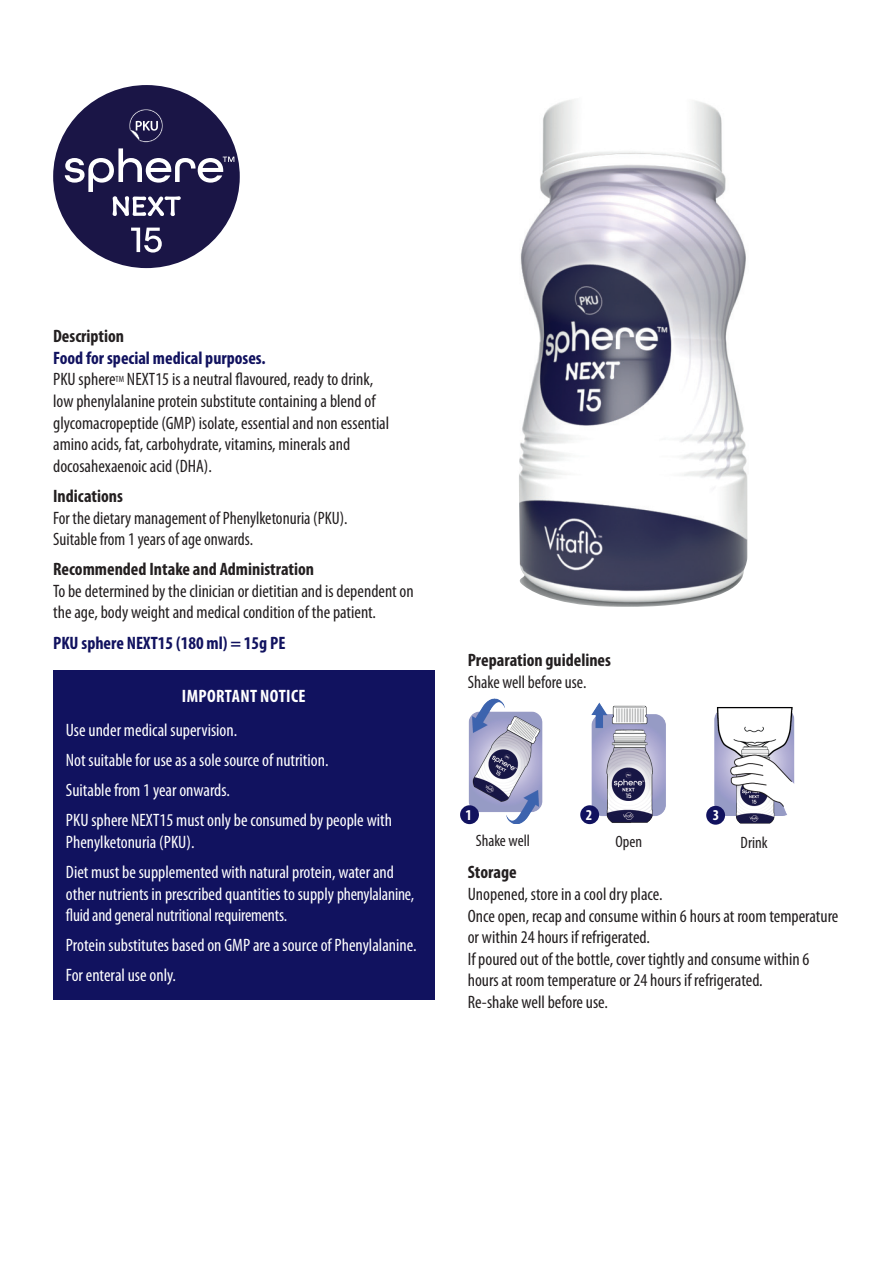
<style>
.page{position:relative;width:893px;height:1263px;background:#fff}
.page>*{position:absolute;margin:0;border:0;box-sizing:border-box;transform-origin:0 0}
.t1{font:condensed 18px/21.6px "Myriad Pro";color:#231f20}
.t2{font:condensed 18px/30.2px "Myriad Pro";color:#fff}
.t3{font:700 condensed 18px "Myriad Pro";color:#231f20}
.t4{font:700 condensed 18px "Myriad Pro";color:#11125f}
.t5{font:700 condensed 18px "Myriad Pro";letter-spacing:.02em;color:#fff}
.t6{font:condensed 16.5px "Myriad Pro";color:#231f20}
.t7{font:700 condensed 15.15px "Myriad Pro";color:#fff}
.s1{font-weight:700;color:#11125f}
</style>
<div class="page">
<div style="left:53px;top:670px;width:381px;height:330px;background:#11125f"></div>
<div style="left:53px;top:85px;width:187px;height:183px;background:#1a1546;border-radius:50%"></div>
<svg style="left:129px;top:109px;width:34px;height:33px"></svg>
<svg style="left:131px;top:228px;width:31px;height:25px"></svg>
<svg style="left:65px;top:148px;width:169px;height:68px"></svg>
<img style="left:468px;top:698px;width:75px;height:126px">
<img style="left:589px;top:702px;width:77px;height:123px">
<img style="left:711px;top:707px;width:84px;height:117px">
<div style="left:460px;top:805px;width:19px;height:19px;background:#11125f;border-radius:50%"></div>
<div style="left:580px;top:805px;width:19px;height:19px;background:#11125f;border-radius:50%"></div>
<div style="left:706px;top:806px;width:19px;height:19px;background:#11125f;border-radius:50%"></div>
<img style="left:520px;top:100px;width:226px;height:355px">
<svg style="left:519px;top:455px;width:229px;height:152px"></svg>
<p class="t3" style="left:53px;top:325px;width:72px">Description</p>
<p class="t1" style="left:53px;top:347px;width:338px"><span class="s1">Food for special medical purposes.<br></span>PKU sphere<sup>TM</sup> NEXT15 is a neutral flavoured, ready to drink, low phenylalanine protein substitute containing a blend of glycomacropeptide (GMP) isolate, essential and non essential amino acids, fat, carbohydrate, vitamins, minerals and docosahexaenoic acid (DHA).</p>
<p class="t3" style="left:53px;top:485px;width:71px">Indications</p>
<p class="t1" style="left:53px;top:507px;width:296px">For the dietary management of Phenylketonuria (PKU).<br>Suitable from 1 years of age onwards.</p>
<p class="t3" style="left:53px;top:558px;width:263px">Recommended Intake and Administration</p>
<p class="t1" style="left:53px;top:580px;width:362px">To be determined by the clinician or dietitian and is dependent on the age, body weight and medical condition of the patient.</p>
<p class="t4" style="left:53px;top:631px;width:234px">PKU sphere NEXT15 (180 ml) = 15g PE</p>
<p class="t5" style="left:182px;top:684px;width:125px">IMPORTANT NOTICE</p>
<p class="t2" style="left:66px;top:715px;width:328px">Use under medical supervision.<br>Not suitable for use as a sole source of nutrition.<br>Suitable from 1 year onwards.<br>PKU sphere NEXT15 must only be consumed by people with</p>
<p class="t2" style="left:66px;top:827px;width:330px">Phenylketonuria (PKU).<br>Diet must be supplemented with natural protein, water and</p>
<p class="t2" style="left:66px;top:883px;width:350px;line-height:21.6px">other nutrients in prescribed quantities to supply phenylalanine, fluid and general nutritional requirements.</p>
<p class="t2" style="left:66px;top:930px;width:352px">Protein substitutes based on GMP are a source of Phenylalanine.<br>For enteral use only.</p>
<p class="t3" style="left:468px;top:649px;width:145px">Preparation guidelines</p>
<p class="t1" style="left:468px;top:671px;width:120px">Shake well before use.</p>
<p class="t7" style="left:466px;top:805px;width:8px">1</p>
<p class="t7" style="left:586px;top:805px;width:8px">2</p>
<p class="t7" style="left:713px;top:805px;width:8px">3</p>
<p class="t6" style="left:476px;top:831px;width:56px">Shake well</p>
<p class="t6" style="left:615px;top:832px;width:28px">Open</p>
<p class="t6" style="left:741px;top:832px;width:29px">Drink</p>
<p class="t3" style="left:468px;top:861px;width:50px">Storage</p>
<p class="t1" style="left:468px;top:883px;width:372px">Unopened, store in a cool dry place.<br>Once open, recap and consume within 6 hours at room temperature or within 24 hours if refrigerated.<br>If poured out of the bottle, cover tightly and consume within 6 hours at room temperature or 24 hours if refrigerated.<br>Re-shake well before use.</p>
</div>
